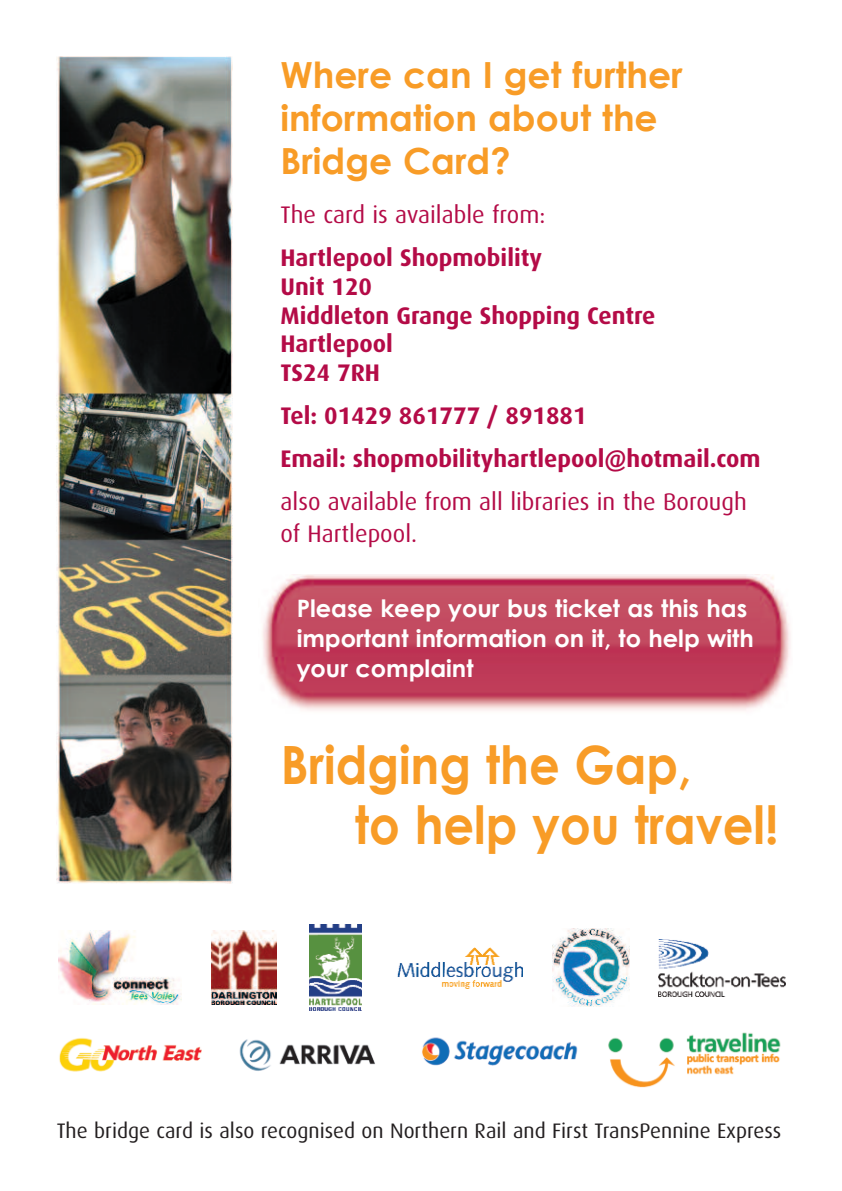
<style>
.page{position:relative;width:842px;height:1191px;background:#fff}
.page>*{position:absolute;margin:0;border:0;box-sizing:border-box;transform-origin:0 0}
.t1{font:700 52.8px/60.2px "Century Gothic";color:#f89c27;scale:.91 1}
.t2{font:700 36px/43.2px "Century Gothic";color:#f89c27}
.t3{font:700 24px/28.8px "Dax Pro";color:#b40b47}
.t4{font:700 24px/30px "Century Gothic";color:#fff}
.t5{font:24px/31.8px "Dax Pro";color:#b40b47}
.t6{font:21px "Dax Pro";color:#231f20}
</style>
<div class="page">
<img style="left:59px;top:1032px;width:722px;height:56px">
<img style="left:57px;top:57px;width:175px;height:827px">
<img style="left:262px;top:574px;width:528px;height:137px">
<img style="left:59px;top:931px;width:123px;height:73px">
<div style="left:211px;top:931px;width:68px;height:73px;background:linear-gradient(to bottom,#fff,#fff)"></div>
<img style="left:212px;top:931px;width:64px;height:73px">
<img style="left:552px;top:929px;width:77px;height:77px">
<img style="left:397px;top:947px;width:125px;height:42px">
<img style="left:659px;top:939px;width:126px;height:57px">
<img style="left:310px;top:924px;width:52px;height:86px">
<h2 class="t2" style="left:280px;top:52px;width:404px">Where can I get further information about the<br>Bridge Card?</h2>
<p class="t5" style="left:280px;top:201px;width:266px">The card is available from:</p>
<p class="t3" style="left:280px;top:246px;width:376px">Hartlepool Shopmobility<br>Unit 120<br>Middleton Grange Shopping Centre<br>Hartlepool<br>TS24 7RH</p>
<p class="t3" style="left:280px;top:397px;width:481px;line-height:43px">Tel: 01429 861777 / 891881<br>Email: shopmobilityhartlepool@hotmail.com</p>
<p class="t5" style="left:280px;top:488px;width:468px">also available from all libraries in the Borough of Hartlepool.</p>
<p class="t4" style="left:297px;top:592px;width:459px">Please keep your bus ticket as this has important information on it, to help with your complaint</p>
<h1 class="t1" style="left:355px;top:733px;width:467px;text-indent:-74px">Bridging the Gap,<br>to help you travel!</h1>
<p class="t6" style="left:57px;top:1123px;width:726px">The bridge card is also recognised on Northern Rail and First TransPennine Express</p>
</div>
